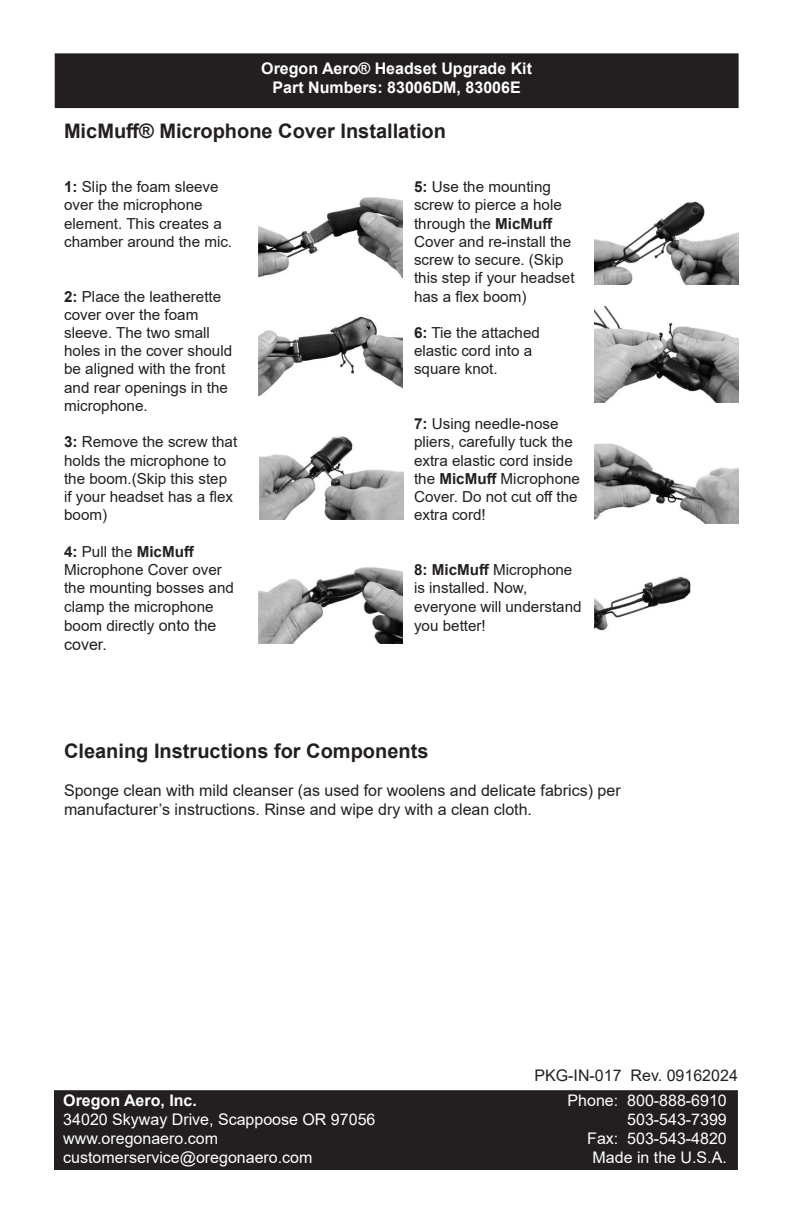
<style>
.page{position:relative;width:792px;height:1224px;background:#fff}
.page>*{position:absolute;margin:0;border:0;box-sizing:border-box;transform-origin:0 0}
.t1{font:700 20px "Arial";color:#231f20}
.t2{font:16px/19.2px "Arial";color:#231f20}
.t3{font:16px/19.2px "Arial";color:#fff}
.t4{font:700 16px/19.2px "Arial";color:#fff;text-align:center}
.t5{font:15.2px/18.2px "Arial";color:#231f20}
.s1{font-weight:700}
.s2{font-size:16px}
</style>
<div class="page">
<div style="left:55px;top:54px;width:683px;height:53px;background:#231f20"></div>
<div style="left:55px;top:53px;width:684px;height:55px;border:1px solid #231f20"></div>
<div style="left:55px;top:1091px;width:682px;height:78px;background:#231f20"></div>
<div style="left:54px;top:1090px;width:684px;height:80px;border:1px solid #231f20"></div>
<img style="left:259px;top:197px;width:144px;height:81px">
<img style="left:258px;top:316px;width:144px;height:80px">
<img style="left:259px;top:436px;width:144px;height:83px">
<img style="left:258px;top:567px;width:144px;height:76px">
<img style="left:594px;top:201px;width:144px;height:84px">
<img style="left:594px;top:307px;width:144px;height:96px">
<img style="left:594px;top:443px;width:144px;height:81px">
<img style="left:595px;top:576px;width:96px;height:55px">
<p class="t4" style="left:261px;top:59px;width:272px">Oregon Aero® Headset Upgrade Kit<br>Part Numbers: 83006DM, 83006E</p>
<h1 class="t1" style="left:64px;top:117px;width:384px">MicMuff® Microphone Cover Installation</h1>
<p class="t5" style="left:64px;top:178px;width:170px"><span class="s1">1:</span> Slip the foam sleeve over the microphone element. This creates a chamber around the mic.</p>
<p class="t5" style="left:64px;top:287px;width:170px"><span class="s1">2:</span> Place the leatherette cover over the foam sleeve. The two small holes in the cover should be aligned with the front and rear openings in the microphone.</p>
<p class="t5" style="left:64px;top:433px;width:175px"><span class="s1">3:</span> Remove the screw that holds the microphone to the boom.(Skip this step if your headset has a flex boom)</p>
<p class="t5" style="left:64px;top:542px;width:171px"><span class="s1">4:</span> Pull the <span class="s1">MicMuff<br></span>Microphone Cover over the mounting bosses and clamp the microphone boom directly <span class="s2">onto the</span></p>
<p class="t2" style="left:64px;top:635px;width:44px">cover.</p>
<p class="t5" style="left:414px;top:178px;width:162px"><span class="s1">5:</span> Use the mounting screw to pierce a hole through the <span class="s1">MicMuff<br></span>Cover and re-install the screw to secure. (Skip this step if your headset has a flex boom)</p>
<p class="t5" style="left:414px;top:323px;width:127px"><span class="s1">6:</span> Tie the attached elastic cord into a square knot.</p>
<p class="t5" style="left:414px;top:415px;width:168px"><span class="s1">7:</span> Using needle-nose pliers, carefully tuck the extra elastic cord inside the <span class="s1">MicMuff</span> Microphone<br>Cover. Do not cut off the extra cord!</p>
<p class="t5" style="left:414px;top:560px;width:169px"><span class="s1">8: MicMuff</span> Microphone is installed. Now, everyone will understand you better!</p>
<h1 class="t1" style="left:64px;top:737px;width:366px">Cleaning Instructions for Components</h1>
<p class="t2" style="left:64px;top:781px;width:558px">Sponge clean with mild cleanser (as used for woolens and delicate fabrics) per manufacturer’s instructions. Rinse and wipe dry with a clean cloth.</p>
<p class="t4" style="left:63px;top:1091px;width:135px">Oregon Aero, Inc.</p>
<p class="t3" style="left:63px;top:1110px;width:314px">34020 Skyway Drive, Scappoose OR 97056 www.oregonaero.com customerservice@oregonaero.com</p>
<p class="t2" style="left:535px;top:1066px;width:205px">PKG-IN-017 Rev. 09162024</p>
<p class="t3" style="left:568px;top:1091px;width:161px;text-align:right">Phone: 800-888-6910<br>503-543-7399<br>Fax: 503-543-4820<br>Made in the U.S.A.</p>
</div>
